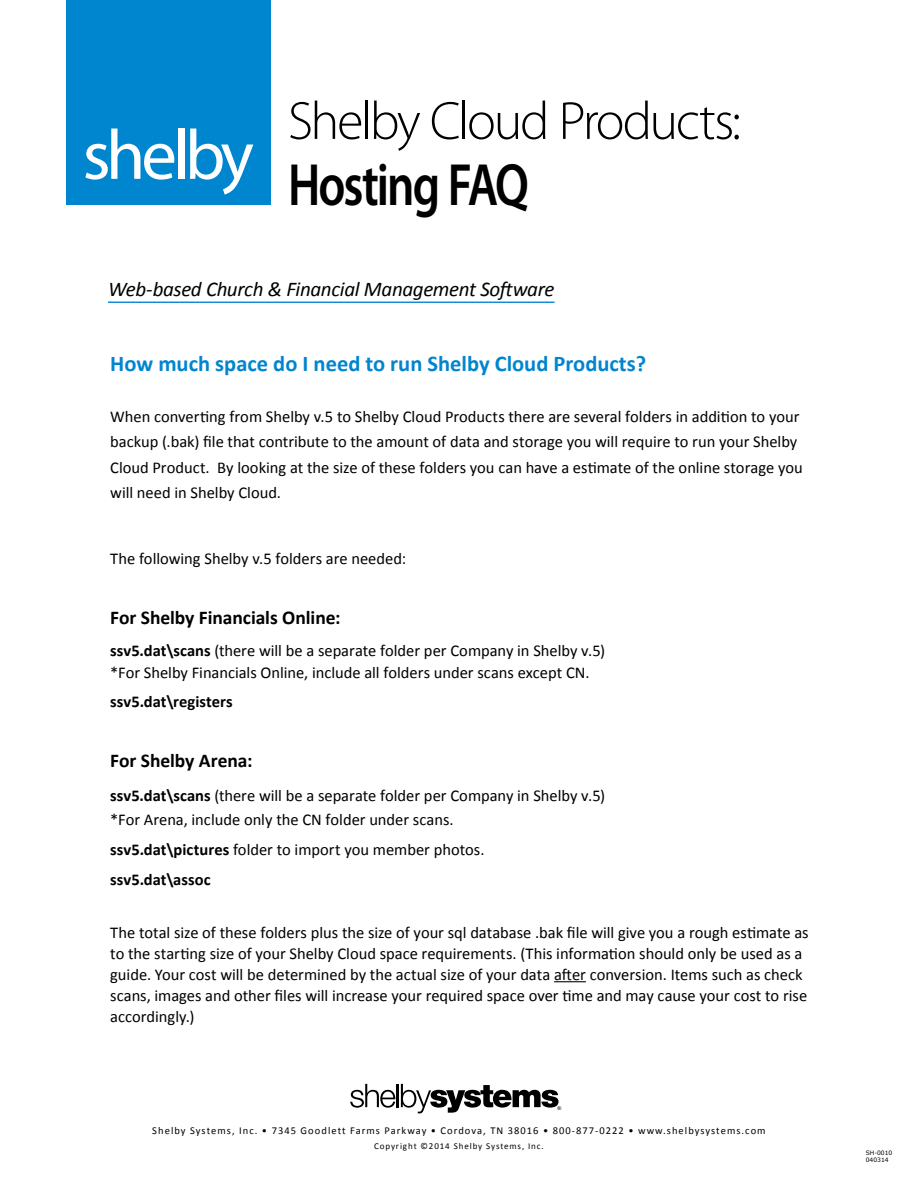
<style>
.page{position:relative;width:918px;height:1188px;background:#fff}
.page>*{position:absolute;margin:0;border:0;box-sizing:border-box;transform-origin:0 0}
.t1{font:70.8px "Myriad Pro";letter-spacing:-.065em;color:#fff}
.t2{font:600 60px "Myriad Pro";letter-spacing:-.04em;color:#000;scale:.8 1}
.t3{font:300 54px "Myriad Pro";letter-spacing:-.04em;color:#000}
.t4{font:700 22.5px "Calibri";color:#0085cf}
.t5{font:italic 21px "Calibri";letter-spacing:-.015em;color:#000}
.t6{font:700 19.5px "Calibri";letter-spacing:-.005em;color:#000}
.t7{font:16.5px/21px "Calibri";color:#000}
.t8{font:700 16.5px/30px "Calibri";letter-spacing:.005em;color:#000}
.t9{font:10.5px "Calibri";letter-spacing:.1em;color:#000}
.t10{font:9px "Calibri";letter-spacing:.1em;color:#000}
.t11{font:6px/7.5px "Verdana";color:#000}
.t12{font:5.1px "Arial";color:#000}
.s1{font-weight:700}
.s2{font-weight:400}
</style>
<div class="page">
<svg style="left:350px;top:1084px;width:45px;height:24px"></svg>
<hr style="left:397px;top:1084px;width:2px;height:23px;background:#000">
<svg style="left:401px;top:1084px;width:158px;height:29px"></svg>
<div style="left:66px;top:0;width:204px;height:204px;background:#0085cf"></div>
<hr style="left:108px;top:302px;width:447px;height:1px;background:#0085cf">
<hr style="left:554px;top:981px;width:32px;height:1px;background:#000">
<h1 class="t1" style="left:83px;top:111px;width:173px">shelby</h1>
<h3 class="t3" style="left:288px;top:88px;width:454px">Shelby Cloud Products:</h3>
<h2 class="t2" style="left:288px;top:147px;width:303px">Hosting FAQ</h2>
<p class="t5" style="left:108px;top:275px;width:448px">Web-based Church &amp; Financial Management Software</p>
<h3 class="t4" style="left:110px;top:349px;width:537px">How much space do I need to run Shelby Cloud Products?</h3>
<p class="t7" style="left:110px;top:404px;width:694px;line-height:25.5px">When converting from Shelby v.5 to Shelby Cloud Products there are several folders in addition to your backup (.bak) file that contribute to the amount of data and storage you will require to run your Shelby Cloud Product. By looking at the size of these folders you can have a estimate of the online storage you will need in Shelby Cloud.</p>
<p class="t7" style="left:110px;top:548px;width:297px">The following Shelby v.5 folders are needed:</p>
<p class="t6" style="left:110px;top:605px;width:232px">For Shelby Financials Online:</p>
<p class="t7" style="left:110px;top:639px;width:496px;line-height:22.5px"><span class="s1">ssv5.dat\scans</span> (there will be a separate folder per Company in Shelby v.5) *For Shelby Financials Online, include all folders under scans except CN.</p>
<p class="t8" style="left:110px;top:686px;width:124px">ssv5.dat\registers</p>
<p class="t6" style="left:110px;top:748px;width:144px">For Shelby Arena:</p>
<p class="t7" style="left:110px;top:784px;width:496px;line-height:24px"><span class="s1">ssv5.dat\scans</span> (there will be a separate folder per Company in Shelby v.5) *For Arena, include only the CN folder under scans.</p>
<p class="t8" style="left:110px;top:835px;width:376px">ssv5.dat\pictures <span class="s2">folder to import you member photos. </span>ssv5.dat\assoc</p>
<p class="t7" style="left:110px;top:922px;width:700px">The total size of these folders plus the size of your sql database .bak file will give you a rough estimate as to the starting size of your Shelby Cloud space requirements. (This information should only be used as a guide. Your cost will be determined by the actual size of your data after conversion. Items such as check scans, images and other files will increase your required space over time and may cause your cost to rise accordingly.)</p>
<p class="t12" style="left:557px;top:1105px;width:5px">®</p>
<p class="t9" style="left:152px;top:1124px;width:615px">Shelby Systems, Inc. • 7345 Goodlett Farms Parkway • Cordova, TN 38016 • 800-877-0222 • www.shelbysystems.com</p>
<p class="t10" style="left:374px;top:1141px;width:171px">Copyright ©2014 Shelby Systems, Inc.</p>
<p class="t11" style="left:866px;top:1149px;width:28px">SH-0010<br>040314</p>
</div>
